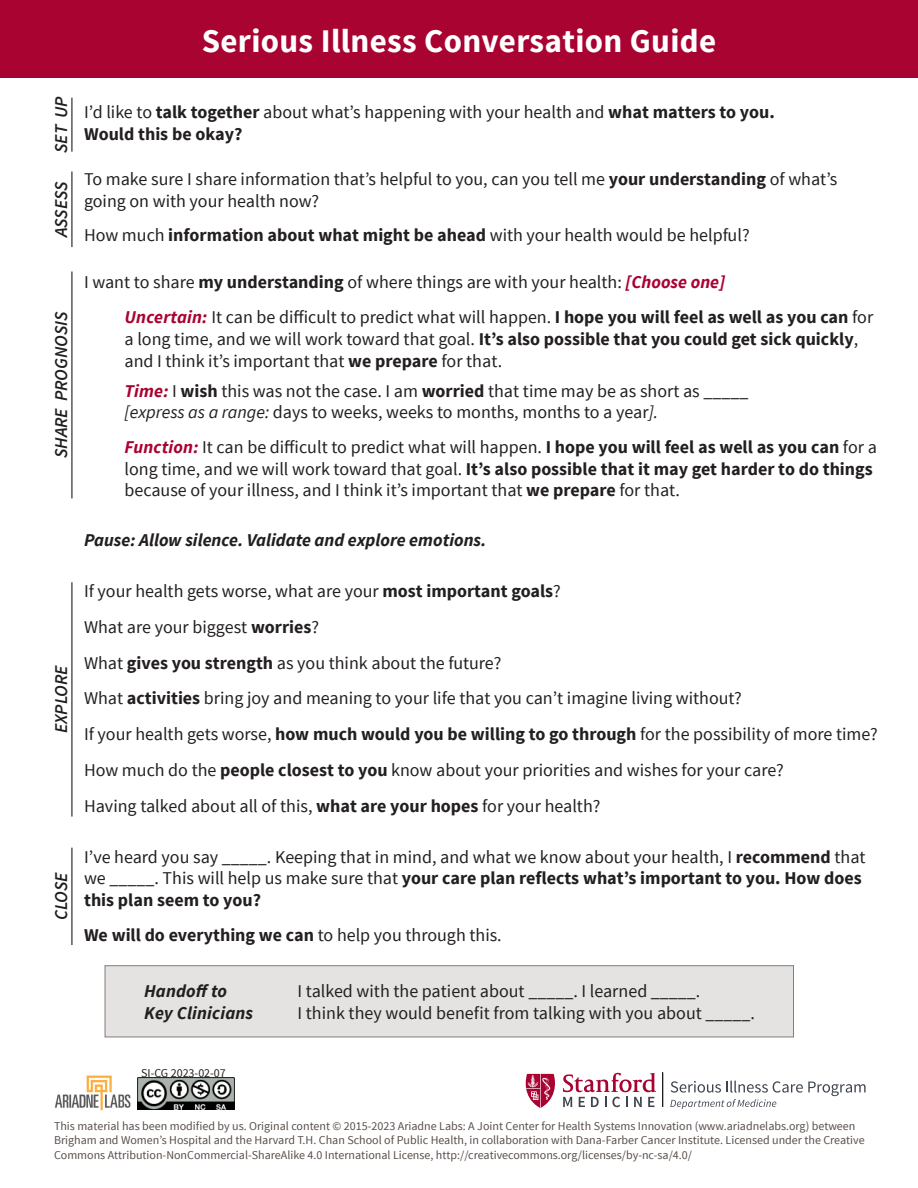
<style>
.page{position:relative;width:918px;height:1188px;background:#fff}
.page>*{position:absolute;margin:0;border:0;box-sizing:border-box;transform-origin:0 0}
.t1{font:700 33px "Source Sans Pro";letter-spacing:.01em;color:#fff}
.t2{font:18px/21.6px "Source Sans Pro";color:#231f20}
.t3{font:italic 700 18px "Source Sans Pro";color:#231f20}
.t4{font:700 18px "Source Sans Pro";color:#231f20}
.t5{font:italic 600 18px "Source Sans Pro";letter-spacing:-.005em;color:#231f20}
.t6{font:12px/14.4px "Source Sans Pro";color:#584f4a}
.t7{font:12px "Source Sans Pro";color:#231f20}
.s1{font-weight:700}
.s2{font-weight:700;font-style:italic;color:#a90332}
.s3{font-style:italic}
.s4{font-weight:400}
</style>
<div class="page">
<div style="left:0;top:0;width:918px;height:78px;background:#a90332"></div>
<img style="left:54px;top:1075px;width:77px;height:36px">
<hr style="left:662px;top:1073px;width:1px;height:34px;background:#201d1e">
<svg style="left:526px;top:1073px;width:130px;height:35px"></svg>
<svg style="left:670px;top:1081px;width:196px;height:28px"></svg>
<img style="left:137px;top:1078px;width:98px;height:32px">
<hr style="left:71px;top:98px;width:1px;height:54px;background:#231f20">
<hr style="left:71px;top:172px;width:1px;height:75px;background:#231f20">
<hr style="left:71px;top:272px;width:1px;height:226px;background:#231f20">
<hr style="left:71px;top:582px;width:1px;height:235px;background:#231f20">
<hr style="left:71px;top:848px;width:1px;height:97px;background:#231f20">
<div style="left:105px;top:966px;width:689px;height:71px;background:#e5e3e2"></div>
<p class="t1" style="left:202px;top:20px;width:516px">Serious Illness Conversation Guide</p>
<p class="t5" style="left:50px;top:153px;width:58px;rotate:-90deg">SET UP</p>
<p class="t5" style="left:50px;top:237px;width:57px;rotate:-90deg">ASSESS</p>
<p class="t5" style="left:50px;top:458px;width:148px;rotate:-90deg">SHARE PROGNOSIS</p>
<p class="t5" style="left:50px;top:733px;width:70px;rotate:-90deg">EXPLORE</p>
<p class="t5" style="left:50px;top:920px;width:50px;rotate:-90deg">CLOSE</p>
<p class="t2" style="left:84px;top:102px;width:692px">I’d like to <span class="s1">talk together</span> about what’s happening with your health and <span class="s1">what matters to you.</span></p>
<p class="t4" style="left:84px;top:122px;width:160px">Would this be okay?</p>
<p class="t2" style="left:84px;top:169px;width:755px">To make sure I share information that’s helpful to you, can you tell me <span class="s1">your understanding</span> of what’s</p>
<p class="t2" style="left:84px;top:190px;width:237px">going on with your health now?</p>
<p class="t2" style="left:84px;top:225px;width:667px">How much <span class="s1">information about what might be ahead</span> with your health would be helpful?</p>
<p class="t2" style="left:84px;top:271px;width:643px">I want to share <span class="s1">my understanding</span> of where things are with your health: <span class="s2">[Choose one]</span></p>
<p class="t2" style="left:124px;top:307px;width:750px"><span class="s2">Uncertain:</span> It can be difficult to predict what will happen. <span class="s1">I hope you will feel as well as you can</span> for a long time, and we will work toward that goal. <span class="s1">It’s also possible that you could get sick quickly</span>, and I think it’s important that <span class="s1">we prepare</span> for that.</p>
<p class="t2" style="left:124px;top:380px;width:625px"><span class="s2">Time:</span> I <span class="s1">wish</span> this was not the case. I am <span class="s1">worried</span> that time may be as short as _____</p>
<p class="t2" style="left:124px;top:402px;width:535px"><span class="s3">[express as a range:</span> days to weeks, weeks to months, months to a year<span class="s3">].</span></p>
<p class="t2" style="left:124px;top:436px;width:754px"><span class="s2">Function:</span> It can be difficult to predict what will happen. <span class="s1">I hope you will feel as well as you can</span> for a long time, and we will work toward that goal. <span class="s1">It’s also possible that it may get harder to do things </span>because of your illness, and I think it’s important that <span class="s1">we prepare</span> for that.</p>
<p class="t3" style="left:84px;top:529px;width:404px">Pause: Allow silence. Validate and explore emotions.</p>
<p class="t2" style="left:84px;top:580px;width:478px">If your health gets worse, what are your <span class="s1">most important goals</span>?</p>
<p class="t2" style="left:84px;top:616px;width:237px">What are your biggest <span class="s1">worries</span>?</p>
<p class="t2" style="left:84px;top:652px;width:419px">What <span class="s1">gives you strength</span> as you think about the future?</p>
<p class="t2" style="left:84px;top:688px;width:659px">What <span class="s1">activities</span> bring joy and meaning to your life that you can’t imagine living without?</p>
<p class="t2" style="left:84px;top:724px;width:795px">If your health gets worse, <span class="s1">how much would you be willing to go through</span> for the possibility of more time?</p>
<p class="t2" style="left:84px;top:760px;width:701px">How much do the <span class="s1">people closest to you</span> know about your priorities and wishes for your care?</p>
<p class="t2" style="left:84px;top:795px;width:518px">Having talked about all of this, <span class="s1">what are your hopes</span> for your health?</p>
<p class="t2" style="left:84px;top:846px;width:783px">I’ve heard you say _____. Keeping that in mind, and what we know about your health, I <span class="s1">recommend</span> that we _____. This will help us make sure that <span class="s1">your care plan reflects what’s important to you. How does this plan seem to you?</span></p>
<p class="t4" style="left:84px;top:923px;width:419px">We will do everything we can <span class="s4">to help you through this.</span></p>
<p class="t3" style="left:144px;top:980px;width:85px">Handoff to</p>
<p class="t3" style="left:144px;top:1001px;width:111px">Key Clinicians</p>
<p class="t2" style="left:298px;top:981px;width:459px">I talked with the patient about _____. I learned _____.<br>I think they would benefit from talking with you about _____.</p>
<p class="t7" style="left:141px;top:1065px;width:86px">SI-CG 2023-02-07</p>
<p class="t6" style="left:54px;top:1119px;width:812px">This material has been modified by us. Original content © 2015-2023 Ariadne Labs: A Joint Center for Health Systems Innovation (www.ariadnelabs.org) between<br>Brigham and Women’s Hospital and the Harvard T.H. Chan School of Public Health, in collaboration with Dana-Farber Cancer Institute. Licensed under the Creative<br>Commons Attribution-NonCommercial-ShareAlike 4.0 International License, http://creativecommons.org/licenses/by-nc-sa/4.0/</p>
</div>
